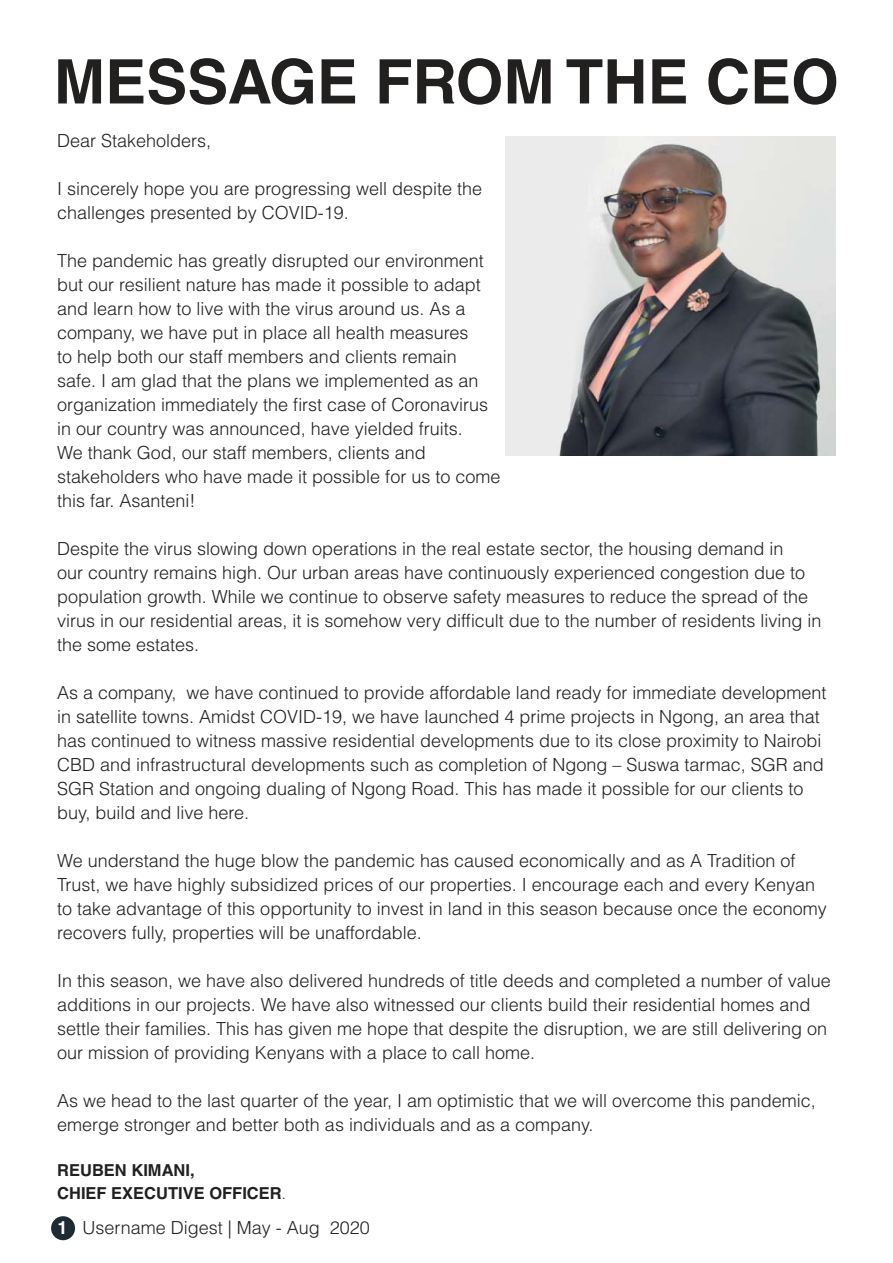
<style>
.page{position:relative;width:893px;height:1263px;background:#fff}
.page>*{position:absolute;margin:0;border:0;box-sizing:border-box;transform-origin:0 0}
.t1{font:700 61.5px "Helvetica LT Std";color:#221f1f}
.t2{font:300 18px/24px "Helvetica LT Std";color:#221f1f}
.t3{font:700 16.5px/22.5px "Helvetica LT Std";color:#221f1f}
.s1{font-weight:300;font-size:15px}
.s2{font-weight:700;color:#fff}
</style>
<div class="page">
<div style="left:51px;top:1216px;width:24px;height:24px;background:#202a32;border-radius:50%"></div>
<img style="left:505px;top:136px;width:331px;height:319px">
<h1 class="t1" style="left:54px;top:58px;width:786px">MESSAGE FROM THE CEO</h1>
<p class="t2" style="left:57px;top:130px;width:156px">Dear Stakeholders,</p>
<p class="t2" style="left:57px;top:178px;width:426px">I sincerely hope you are progressing well despite the challenges presented by COVID-19.</p>
<p class="t2" style="left:57px;top:250px;width:445px">The pandemic has greatly disrupted our environment but our resilient nature has made it possible to adapt and learn how to live with the virus around us. As a company, we have put in place all health measures<br>to help both our staff members and clients remain<br>safe. I am glad that the plans we implemented as an organization immediately the first case of Coronavirus in our country was announced, have yielded fruits.<br>We thank God, our staff members, clients and stakeholders who have made it possible for us to come this far. Asanteni!</p>
<p class="t2" style="left:57px;top:538px;width:766px">Despite the virus slowing down operations in the real estate sector, the housing demand in<br>our country remains high. Our urban areas have continuously experienced congestion due to population growth. While we continue to observe safety measures to reduce the spread of the virus in our residential areas, it is somehow very difficult due to the number of residents living in the some estates.</p>
<p class="t2" style="left:57px;top:682px;width:771px">As a company, we have continued to provide affordable land ready for immediate development in satellite towns. Amidst COVID-19, we have launched 4 prime projects in Ngong, an area that has continued to witness massive residential developments due to its close proximity to Nairobi CBD and infrastructural developments such as completion of Ngong – Suswa tarmac, SGR and SGR Station and ongoing dualing of Ngong Road. This has made it possible for our clients to buy, build and live here.</p>
<p class="t2" style="left:57px;top:850px;width:771px">We understand the huge blow the pandemic has caused economically and as A Tradition of Trust, we have highly subsidized prices of our properties. I encourage each and every Kenyan to take advantage of this opportunity to invest in land in this season because once the economy recovers fully, properties will be unaffordable.</p>
<p class="t2" style="left:57px;top:970px;width:775px">In this season, we have also delivered hundreds of title deeds and completed a number of value additions in our projects. We have also witnessed our clients build their residential homes and settle their families. This has given me hope that despite the disruption, we are still delivering on our mission of providing Kenyans with a place to call home.</p>
<p class="t2" style="left:57px;top:1090px;width:760px">As we head to the last quarter of the year, I am optimistic that we will overcome this pandemic, emerge stronger and better both as individuals and as a company.</p>
<p class="t3" style="left:57px;top:1160px;width:230px">REUBEN KIMANI,<br>CHIEF EXECUTIVE OFFICER<span class="s1">.</span></p>
<p class="t2" style="left:57px;top:1218px;width:314px"><span class="s2">1</span> Username Digest | May - Aug 2020</p>
</div>
